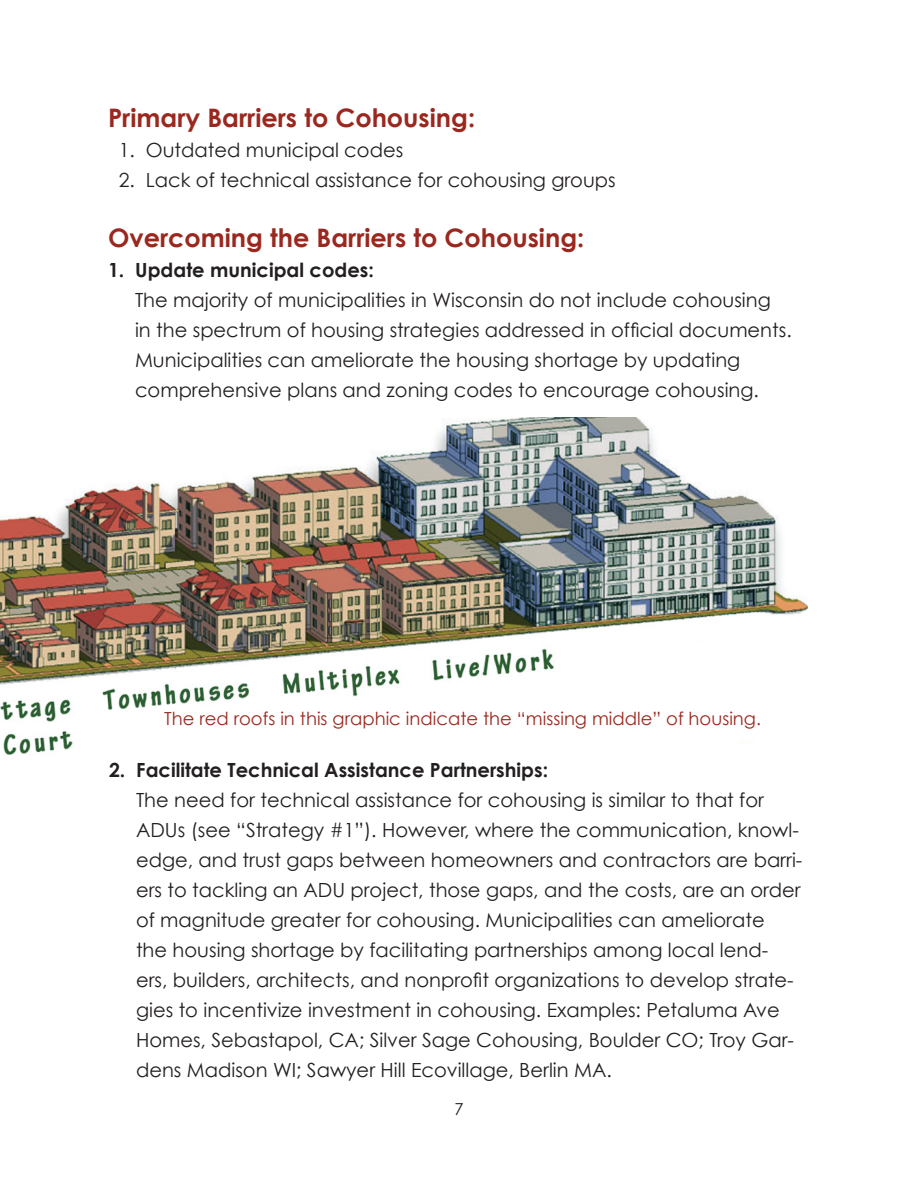
<style>
.page{position:relative;width:918px;height:1188px;background:#fff}
.page>*{position:absolute;margin:0;border:0;box-sizing:border-box;transform-origin:0 0}
.t1{font:700 25.5px "Century Gothic";color:#9b281f}
.t2{font:19.5px/30px "Century Gothic";color:#231f20}
.t3{font:700 19.5px "Century Gothic";color:#231f20}
.t4{font:18px "Century Gothic";color:#9b281f}
.t5{font:16.5px "Century Gothic";color:#231f20}
</style>
<div class="page">
<img style="left:0;top:417px;width:808px;height:338px">
<p class="t1" style="left:108px;top:102px;width:369px">Primary Barriers to Cohousing:</p>
<p class="t2" style="left:119px;top:135px;width:286px">1. Outdated municipal codes</p>
<p class="t2" style="left:119px;top:165px;width:499px">2. Lack of technical assistance for cohousing groups</p>
<p class="t1" style="left:108px;top:222px;width:478px">Overcoming the Barriers to Cohousing:</p>
<p class="t3" style="left:108px;top:258px;width:267px">1. Update municipal codes:</p>
<p class="t2" style="left:135px;top:285px;width:658px">The majority of municipalities in Wisconsin do not include cohousing<br>in the spectrum of housing strategies addressed in official documents.<br>Municipalities can ameliorate the housing shortage by updating comprehensive plans and zoning codes to encourage cohousing.</p>
<p class="t4" style="left:164px;top:707px;width:598px">The red roofs in this graphic indicate the “missing middle” of housing.</p>
<p class="t3" style="left:109px;top:758px;width:441px">2. Facilitate Technical Assistance Partnerships:</p>
<p class="t2" style="left:136px;top:785px;width:668px">The need for technical assistance for cohousing is similar to that for ADUs (see “Strategy #1”). However, where the communication, knowl&shy;edge, and trust gaps between homeowners and contractors are barri&shy;ers to tackling an ADU project, those gaps, and the costs, are an order of magnitude greater for cohousing. Municipalities can ameliorate<br>the housing shortage by facilitating partnerships among local lend&shy;ers, builders, architects, and nonprofit organizations to develop strate&shy;gies to incentivize investment in cohousing. Examples: Petaluma Ave Homes, Sebastapol, CA; Silver Sage Cohousing, Boulder CO; Troy Gar&shy;dens Madison WI; Sawyer Hill Ecovillage, Berlin MA.</p>
<p class="t5" style="left:454px;top:1099px;width:11px">7</p>
</div>
